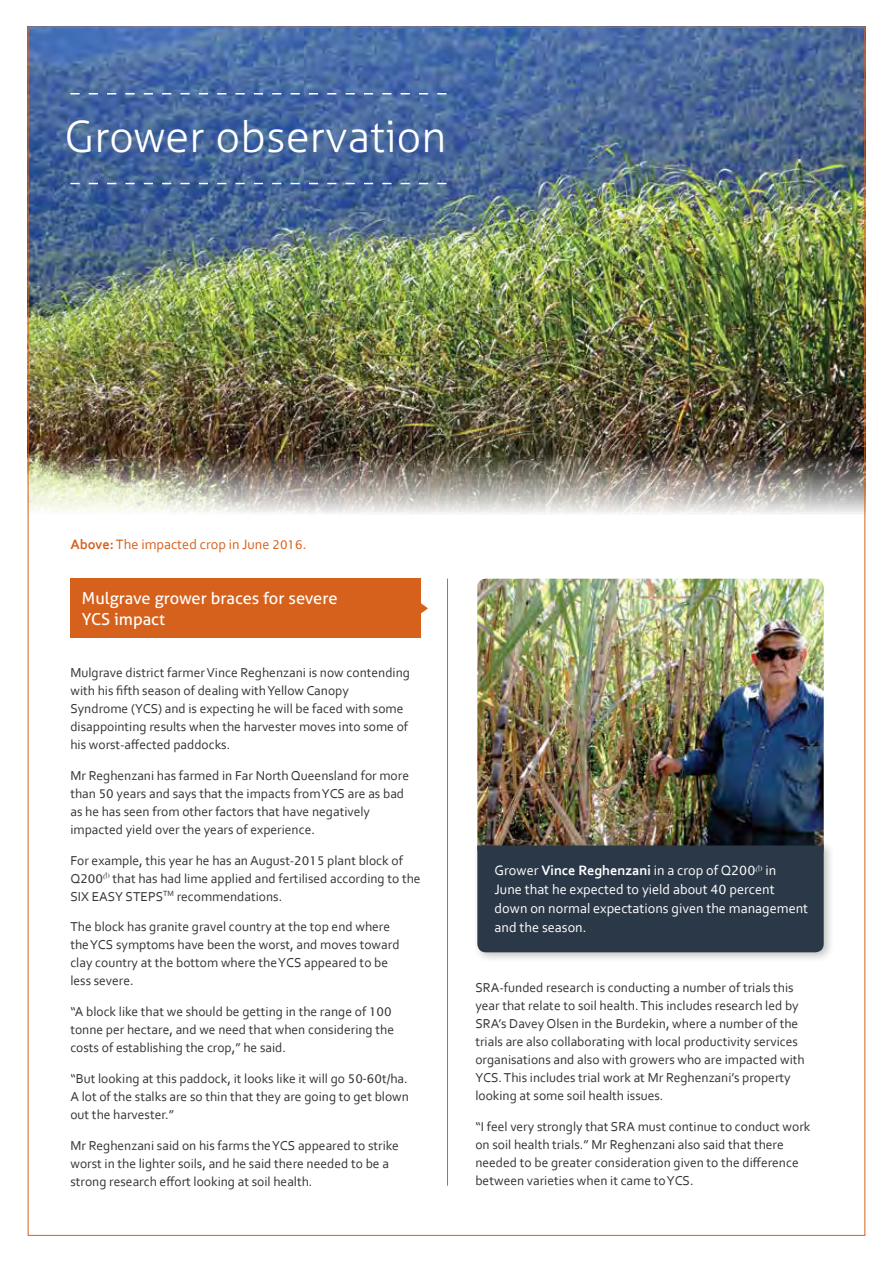
<style>
.page{position:relative;width:893px;height:1263px;background:#fff}
.page>*{position:absolute;margin:0;border:0;box-sizing:border-box;transform-origin:0 0}
.t1{font:300 43.5px "Aller";color:#fff}
.t2{font:16.5px/21px "Aller";color:#fff}
.t3{font:14.25px/18.8px "Corbel";color:#fff}
.t4{font:14.25px "Corbel";color:#d6611d}
.t5{font:13.5px/18px "Corbel";color:#333334}
.s1{font-weight:700}
.s2{font-family:"Lucida Sans";font-size:12px}
.s3{font-family:"Lucida Sans";font-size:12.75px}
</style>
<div class="page">
<img style="left:30px;top:29px;width:833px;height:485px">
<div style="left:70px;top:579px;width:351px;height:59px;background:#d6611d"></div>
<svg style="left:421px;top:603px;width:7px;height:11px"></svg>
<hr style="left:447px;top:579px;width:1px;height:607px;background:#d6611d">
<img style="left:477px;top:579px;width:347px;height:261px">
<div style="left:472px;top:840px;width:363px;height:123px;background:#000;opacity:.25"></div>
<div style="left:477px;top:845px;width:347px;height:107px;background:#2b3847"></div>
<svg style="left:70px;top:183px;width:376px;height:1px"></svg>
<svg style="left:70px;top:93px;width:376px;height:2px"></svg>
<h1 class="t1" style="left:64px;top:110px;width:384px">Grower observation</h1>
<p class="t4" style="left:70px;top:536px;width:238px"><span class="s1">Above:</span> The impacted crop in June <span class="s2">2016</span>.</p>
<p class="t2" style="left:82px;top:587px;width:257px">Mulgrave grower braces for severe<br>YCS impact</p>
<p class="t5" style="left:70px;top:663px;width:341px">Mulgrave district farmer Vince Reghenzani is now contending with his fifth season of dealing with Yellow Canopy Syndrome (YCS) and is expecting he will be faced with some disappointing results when the harvester moves into some of his worst-affected paddocks.</p>
<p class="t5" style="left:70px;top:766px;width:340px">Mr Reghenzani has farmed in Far North Queensland for more than <span class="s2">50</span> years and says that the impacts from YCS are as bad as he has seen from other factors that have negatively impacted yield over the years of experience.</p>
<p class="t5" style="left:70px;top:851px;width:352px">For example, this year he has an August-<span class="s2">2015</span> plant block of<br>Q<span class="s2">200</span><sup>A</sup> that has had lime applied and fertilised according to the<br>SIX EASY STEPS<sup>TM</sup> recommendations.</p>
<p class="t5" style="left:70px;top:917px;width:331px">The block has granite gravel country at the top end where the YCS symptoms have been the worst, and moves toward clay country at the bottom where the YCS appeared to be less severe.</p>
<p class="t5" style="left:70px;top:1002px;width:325px">“A block like that we should be getting in the range of <span class="s2">100 </span>tonne per hectare, and we need that when considering the costs of establishing the crop,” he said.</p>
<p class="t5" style="left:70px;top:1069px;width:340px;text-align:justify">“But looking at this paddock, it looks like it will go <span class="s2">50-60</span>t/ha.<br>A lot of the stalks are so thin that they are going to get blown out the harvester.”</p>
<p class="t5" style="left:70px;top:1136px;width:330px">Mr Reghenzani said on his farms the YCS appeared to strike worst in the lighter soils, and he said there needed to be a strong research effort looking at soil health.</p>
<p class="t3" style="left:495px;top:861px;width:315px">Grower <span class="s1">Vince Reghenzani</span> in a crop of Q<span class="s3">200</span><sup>A</sup> in<br>June that he expected to yield about <span class="s3">40</span> percent down on normal expectations given the management and the season.</p>
<p class="t5" style="left:475px;top:978px;width:331px">SRA-funded research is conducting a number of trials this year that relate to soil health. This includes research led by SRA’s Davey Olsen in the Burdekin, where a number of the trials are also collaborating with local productivity services organisations and also with growers who are impacted with YCS. This includes trial work at Mr Reghenzani’s property looking at some soil health issues.</p>
<p class="t5" style="left:475px;top:1117px;width:337px">“I feel very strongly that SRA must continue to conduct work on soil health trials.” Mr Reghenzani also said that there needed to be greater consideration given to the difference between varieties when it came to YCS.</p>
</div>
